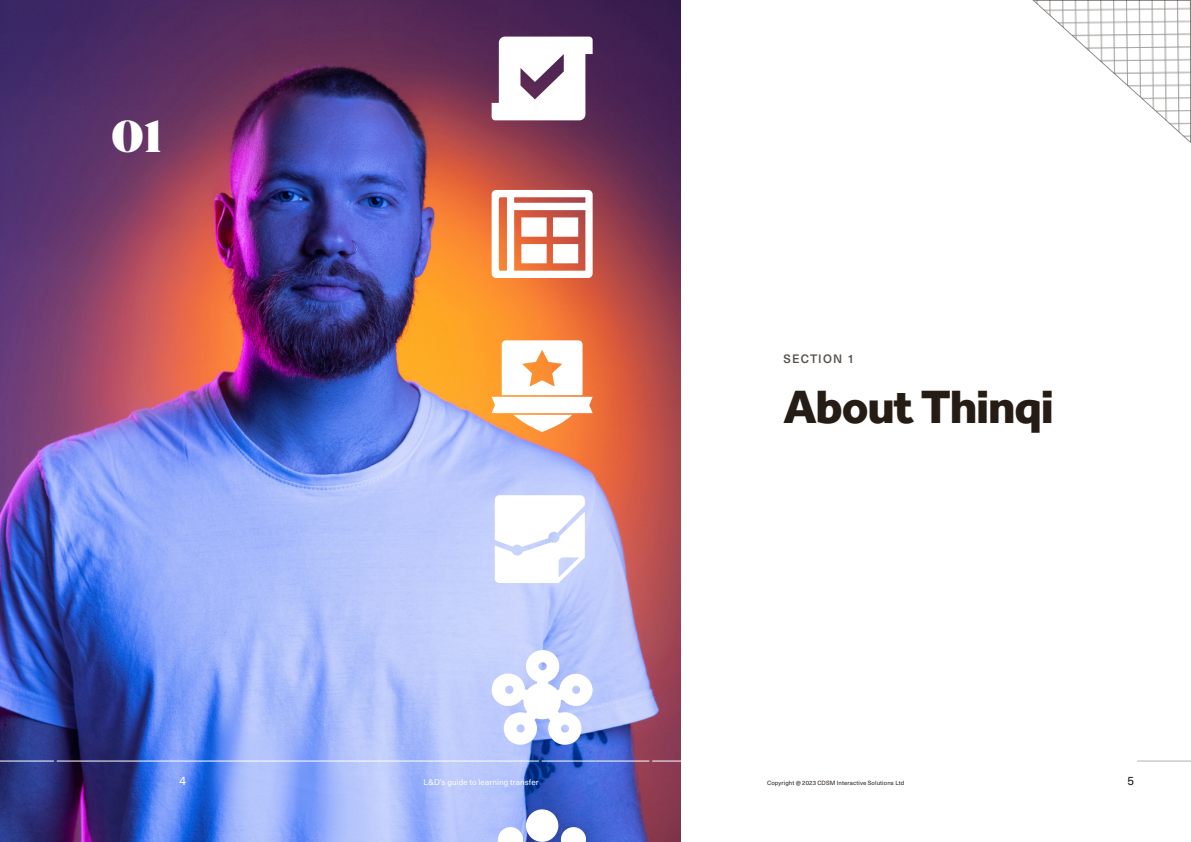
<style>
.page{position:relative;width:1191px;height:842px;background:#fff}
.page>*{position:absolute;margin:0;border:0;box-sizing:border-box;transform-origin:0 0}
.t1{font:800 48px "Effra";letter-spacing:-.025em;color:#251c15}
.t2{font:800 48px "Mixta Pro";color:#fff}
.t3{font:500 12px "Neue Haas Unica W1 G";letter-spacing:.09em;color:#55504a}
.t4{font:12px "Neue Haas Unica W1 G";color:#fff}
.t5{font:12px "Neue Haas Unica W1 G";color:#241c15}
.t6{font:8px "Neue Haas Unica W1 G";letter-spacing:.01em;color:#fff}
.t7{font:6px "Neue Haas Unica W1 G";letter-spacing:.02em;color:#251c15}
</style>
<div class="page">
<img style="left:0;top:0;width:680px;height:842px">
<hr style="left:57px;top:761px;width:482px;height:1px;background:#fff">
<hr style="left:0;top:761px;width:54px;height:1px;background:#fff">
<hr style="left:541px;top:761px;width:54px;height:1px;background:#fff">
<hr style="left:652px;top:761px;width:482px;height:1px;background:#fff">
<hr style="left:595px;top:761px;width:54px;height:1px;background:#fff">
<hr style="left:1137px;top:761px;width:54px;height:1px;background:#b7b2af">
<svg style="left:491px;top:37px;width:101px;height:83px"></svg>
<svg style="left:495px;top:495px;width:90px;height:88px"></svg>
<svg style="left:491px;top:340px;width:101px;height:92px"></svg>
<svg style="left:489px;top:648px;width:103px;height:99px"></svg>
<svg style="left:491px;top:809px;width:101px;height:33px"></svg>
<svg style="left:491px;top:190px;width:101px;height:88px"></svg>
<svg style="left:1032px;top:0;width:159px;height:143px"></svg>
<p class="t2" style="left:111px;top:107px;width:53px">01</p>
<p class="t3" style="left:783px;top:349px;width:72px">SECTION 1</p>
<p class="t1" style="left:783px;top:378px;width:272px">About Thinqi</p>
<h2 class="t4" style="left:179px;top:772px;width:8px">4</h2>
<h3 class="t6" style="left:423px;top:776px;width:117px">L&amp;D’s guide to learning transfer</h3>
<p class="t7" style="left:767px;top:779px;width:139px">Copyright @ 2023 CDSM Interactive Solutions Ltd</p>
<h2 class="t5" style="left:1127px;top:772px;width:8px">5</h2>
</div>
